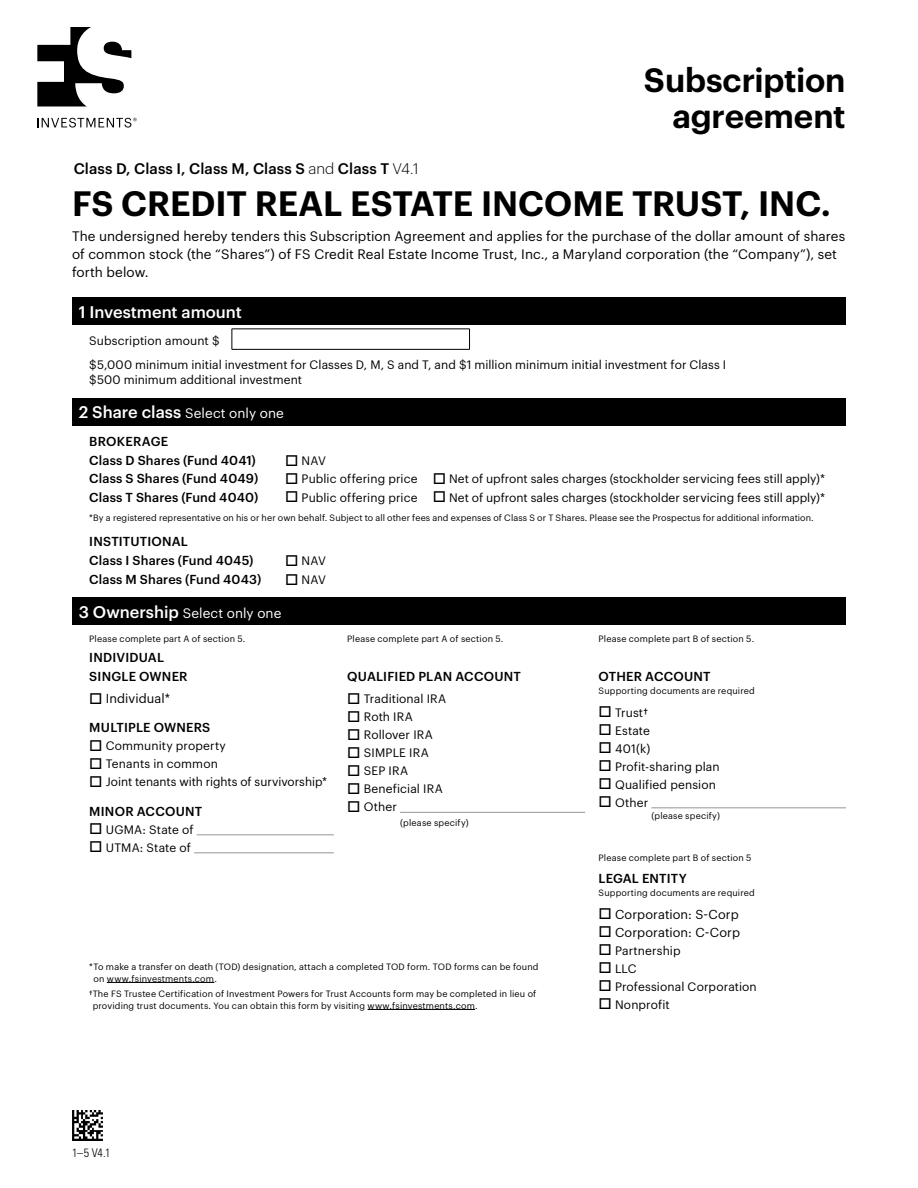
<style>
.page{position:relative;width:918px;height:1188px;background:#fff}
.page>*{position:absolute;margin:0;border:0;box-sizing:border-box;transform-origin:0 0}
.t1{font:600 34.5px "Graphik";letter-spacing:-.005em;color:#000}
.t2{font:600 33px/36px "Graphik";letter-spacing:-.005em;color:#000;text-align:right}
.t3{font:500 16.5px "Graphik";letter-spacing:-.005em;color:#fff}
.t4{font:500 15px "Graphik";letter-spacing:.01em;color:#000}
.t5{font:13.5px/18px "Graphik";letter-spacing:.005em;color:#000}
.t6{font:13.5px "Graphik";letter-spacing:.01em;color:#fff}
.t7{font:500 12.75px/19.2px "Graphik";letter-spacing:.01em;color:#000}
.t8{font:12.75px "Graphik";letter-spacing:.005em;color:#000}
.t9{font:12px/24.6px "Graphik";letter-spacing:.005em;color:#000}
.t10{font:300 condensed 12px "Univers";color:#000}
.t11{font:9px/12px "Graphik";letter-spacing:.02em;color:#000}
.s1{font-weight:300}
.s2{font-weight:500;font-size:16.5px}
</style>
<div class="page">
<div style="left:72px;top:297px;width:774px;height:27px;background:#000"></div>
<hr style="left:232px;top:329px;width:238px;height:1px;background:#000">
<svg style="left:232px;top:329px;width:1px;height:20px"></svg>
<svg style="left:469px;top:329px;width:1px;height:20px"></svg>
<hr style="left:232px;top:349px;width:238px;height:1px;background:#000">
<div style="left:72px;top:398px;width:774px;height:27px;background:#000"></div>
<div style="left:72px;top:598px;width:774px;height:27px;background:#000"></div>
<hr style="left:197px;top:835px;width:137px;height:1px;background:#939598">
<hr style="left:194px;top:853px;width:140px;height:1px;background:#939598">
<hr style="left:400px;top:812px;width:185px;height:1px;background:#939598">
<hr style="left:651px;top:808px;width:195px;height:1px;background:#939598">
<hr style="left:107px;top:982px;width:107px;height:1px;background:#000">
<hr style="left:368px;top:1009px;width:107px;height:1px;background:#000">
<svg style="left:37px;top:118px;width:100px;height:10px"></svg>
<svg style="left:37px;top:27px;width:95px;height:79px"></svg>
<img style="left:72px;top:1110px;width:30px;height:31px">
<h2 class="t2" style="left:644px;top:59px;width:203px">Subscription agreement</h2>
<h3 class="t4" style="left:74px;top:157px;width:346px">Class D, Class I, Class M, Class S <span class="s1">and</span> Class T <span class="s1">V4.1</span></h3>
<h1 class="t1" style="left:72px;top:177px;width:760px">FS CREDIT REAL ESTATE INCOME TRUST, INC.</h1>
<p class="t5" style="left:72px;top:226px;width:775px">The undersigned hereby tenders this Subscription Agreement and applies for the purchase of the dollar amount of shares of common stock (the “Shares”) of FS Credit Real Estate Income Trust, Inc., a Maryland corporation (the “Company”), set forth below.</p>
<h3 class="t3" style="left:79px;top:299px;width:165px">1 Investment amount</h3>
<h3 class="t9" style="left:89px;top:327px;width:639px">Subscription amount $<br>$5,000 minimum initial investment for Classes D, M, S and T, and $1 million minimum initial investment for Class I</h3>
<h3 class="t9" style="left:89px;top:367px;width:214px">$500 minimum additional investment</h3>
<h3 class="t6" style="left:79px;top:403px;width:207px"><span class="s2">2 Share class</span> Select only one</h3>
<h3 class="t7" style="left:89px;top:430px;width:168px">BROKERAGE<br>Class D Shares (Fund 4041)</h3>
<h3 class="t9" style="left:285px;top:447px;width:42px">□ NAV</h3>
<h3 class="t7" style="left:89px;top:468px;width:171px">Class S Shares (Fund 4049)</h3>
<h3 class="t9" style="left:285px;top:466px;width:542px">□ Public offering price □ Net of upfront sales charges (stockholder servicing fees still apply)*</h3>
<h3 class="t7" style="left:89px;top:486px;width:171px">Class T Shares (Fund 4040)</h3>
<h3 class="t9" style="left:285px;top:484px;width:542px">□ Public offering price □ Net of upfront sales charges (stockholder servicing fees still apply)*</h3>
<p class="t11" style="left:89px;top:511px;width:726px">*By a registered representative on his or her own behalf. Subject to all other fees and expenses of Class S or T Shares. Please see the Prospectus for additional information.</p>
<h3 class="t7" style="left:89px;top:531px;width:166px">INSTITUTIONAL<br>Class I Shares (Fund 4045)</h3>
<h3 class="t9" style="left:285px;top:548px;width:42px">□ NAV</h3>
<h3 class="t7" style="left:89px;top:568px;width:174px">Class M Shares (Fund 4043)</h3>
<h3 class="t9" style="left:285px;top:566px;width:42px">□ NAV</h3>
<h3 class="t6" style="left:79px;top:603px;width:204px"><span class="s2">3 Ownership</span> Select only one</h3>
<p class="t11" style="left:89px;top:632px;width:158px">Please complete part A of section 5.</p>
<p class="t11" style="left:347px;top:632px;width:158px">Please complete part A of section 5.</p>
<p class="t11" style="left:599px;top:632px;width:157px">Please complete part B of section 5.</p>
<h3 class="t7" style="left:89px;top:647px;width:100px">INDIVIDUAL<br>SINGLE OWNER</h3>
<h3 class="t8" style="left:89px;top:689px;width:82px">□ Individual*</h3>
<h3 class="t7" style="left:89px;top:717px;width:123px">MULTIPLE OWNERS</h3>
<h3 class="t9" style="left:89px;top:733px;width:138px">□ Community property</h3>
<h3 class="t9" style="left:89px;top:751px;width:130px">□ Tenants in common</h3>
<h3 class="t9" style="left:89px;top:769px;width:239px">□ Joint tenants with rights of survivorship*</h3>
<h3 class="t7" style="left:89px;top:800px;width:114px">MINOR ACCOUNT</h3>
<h3 class="t9" style="left:89px;top:816px;width:106px">□ UGMA: State of</h3>
<h3 class="t9" style="left:89px;top:834px;width:103px">□ UTMA: State of</h3>
<h3 class="t7" style="left:347px;top:665px;width:175px">QUALIFIED PLAN ACCOUNT</h3>
<h3 class="t9" style="left:347px;top:685px;width:101px">□ Traditional IRA</h3>
<h3 class="t9" style="left:347px;top:703px;width:67px">□ Roth IRA</h3>
<h3 class="t9" style="left:347px;top:721px;width:87px">□ Rollover IRA</h3>
<h3 class="t9" style="left:347px;top:739px;width:83px">□ SIMPLE IRA</h3>
<h3 class="t9" style="left:347px;top:757px;width:62px">□ SEP IRA</h3>
<h3 class="t9" style="left:347px;top:775px;width:97px">□ Beneficial IRA</h3>
<h3 class="t9" style="left:347px;top:793px;width:51px">□ Other</h3>
<p class="t11" style="left:400px;top:816px;width:70px">(please specify)</p>
<h3 class="t7" style="left:599px;top:665px;width:114px">OTHER ACCOUNT</h3>
<p class="t11" style="left:599px;top:684px;width:158px">Supporting documents are required</p>
<h3 class="t9" style="left:599px;top:699px;width:51px">□ Trust†</h3>
<h3 class="t9" style="left:599px;top:717px;width:53px">□ Estate</h3>
<h3 class="t9" style="left:599px;top:735px;width:53px">□ 401(k)</h3>
<h3 class="t9" style="left:599px;top:753px;width:123px">□ Profit-sharing plan</h3>
<h3 class="t9" style="left:599px;top:771px;width:119px">□ Qualified pension</h3>
<h3 class="t9" style="left:599px;top:789px;width:51px">□ Other</h3>
<p class="t11" style="left:651px;top:809px;width:70px">(please specify)</p>
<p class="t11" style="left:599px;top:851px;width:154px">Please complete part B of section 5</p>
<h3 class="t7" style="left:599px;top:867px;width:90px">LEGAL ENTITY</h3>
<p class="t11" style="left:599px;top:886px;width:158px">Supporting documents are required</p>
<h3 class="t8" style="left:599px;top:904px;width:142px">□ Corporation: S-Corp</h3>
<h3 class="t8" style="left:599px;top:922px;width:143px">□ Corporation: C-Corp</h3>
<h3 class="t9" style="left:599px;top:937px;width:84px">□ Partnership</h3>
<h3 class="t9" style="left:599px;top:955px;width:40px">□ LLC</h3>
<h3 class="t9" style="left:599px;top:973px;width:160px">□ Professional Corporation</h3>
<h3 class="t9" style="left:599px;top:991px;width:73px">□ Nonprofit</h3>
<p class="t11" style="left:93px;top:960px;width:447px;text-indent:-4px">*To make a transfer on death (TOD) designation, attach a completed TOD form. TOD forms can be found on www.fsinvestments.com.</p>
<p class="t11" style="left:93px;top:987px;width:445px;text-indent:-3px">†The FS Trustee Certification of Investment Powers for Trust Accounts form may be completed in lieu of providing trust documents. You can obtain this form by visiting www.fsinvestments.com.</p>
<h3 class="t10" style="left:72px;top:1145px;width:40px">1–5 V4.1</h3>
</div>
